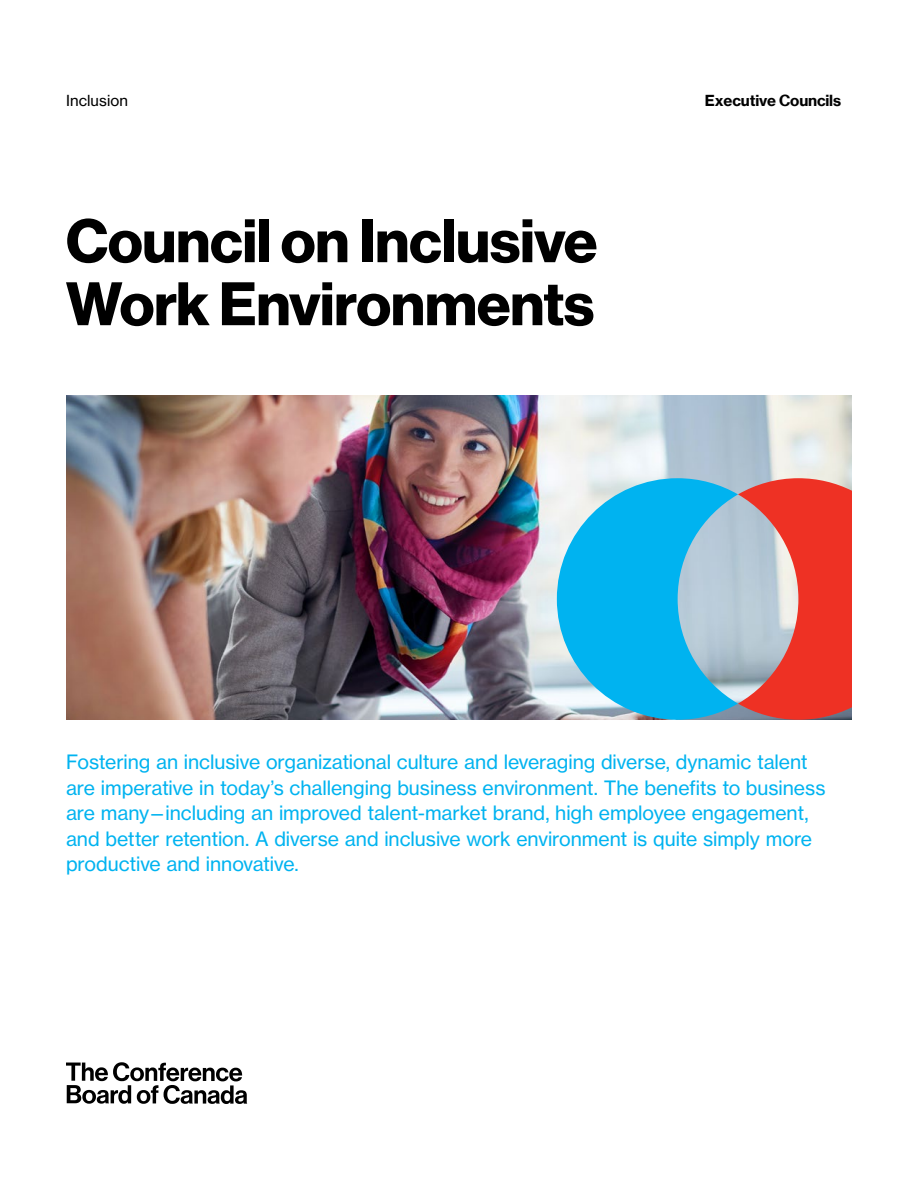
<style>
.page{position:relative;width:918px;height:1188px;background:#fff}
.page>*{position:absolute;margin:0;border:0;box-sizing:border-box;transform-origin:0 0}
.t1{font:60px/63px "N Haas Grotesk DS Pro 75 Bd";letter-spacing:-.005em;color:#000}
.t2{font:19.5px/25.5px "N Haas Grotesk TX Pro 55 Rg";letter-spacing:-.005em;color:#00b3f0}
.t3{font:15px "N Haas Grotesk TX Pro 75 Bd";letter-spacing:-.01em;color:#000}
.t4{font:15px "N Haas Grotesk TX Pro 55 Rg";letter-spacing:.005em;color:#000}
.s1{font-family:"N Haas Grotesk TX Pro";font-weight:700}
</style>
<div class="page">
<svg style="left:66px;top:1062px;width:181px;height:42px"></svg>
<img style="left:66px;top:396px;width:786px;height:324px">
<svg style="left:738px;top:478px;width:114px;height:242px;background:#d96a66"></svg>
<svg style="left:557px;top:478px;width:181px;height:242px;background:#46bde7"></svg>
<p class="t4" style="left:66px;top:92px;width:64px">Inclusion</p>
<h1 class="t1" style="left:66px;top:211px;width:533px">Council on Inclusive<br>Work Environments</h1>
<p class="t3" style="left:705px;top:91px;width:138px">Executive <span class="s1">Councils</span></p>
<p class="t2" style="left:66px;top:749px;width:761px">Fostering an inclusive organizational culture and leveraging diverse, dynamic talent are imperative in today’s challenging business environment. The benefits to business are many—including an improved talent-market brand, high employee engagement, and better retention. A diverse and inclusive work environment is quite simply more productive and innovative.</p>
</div>
